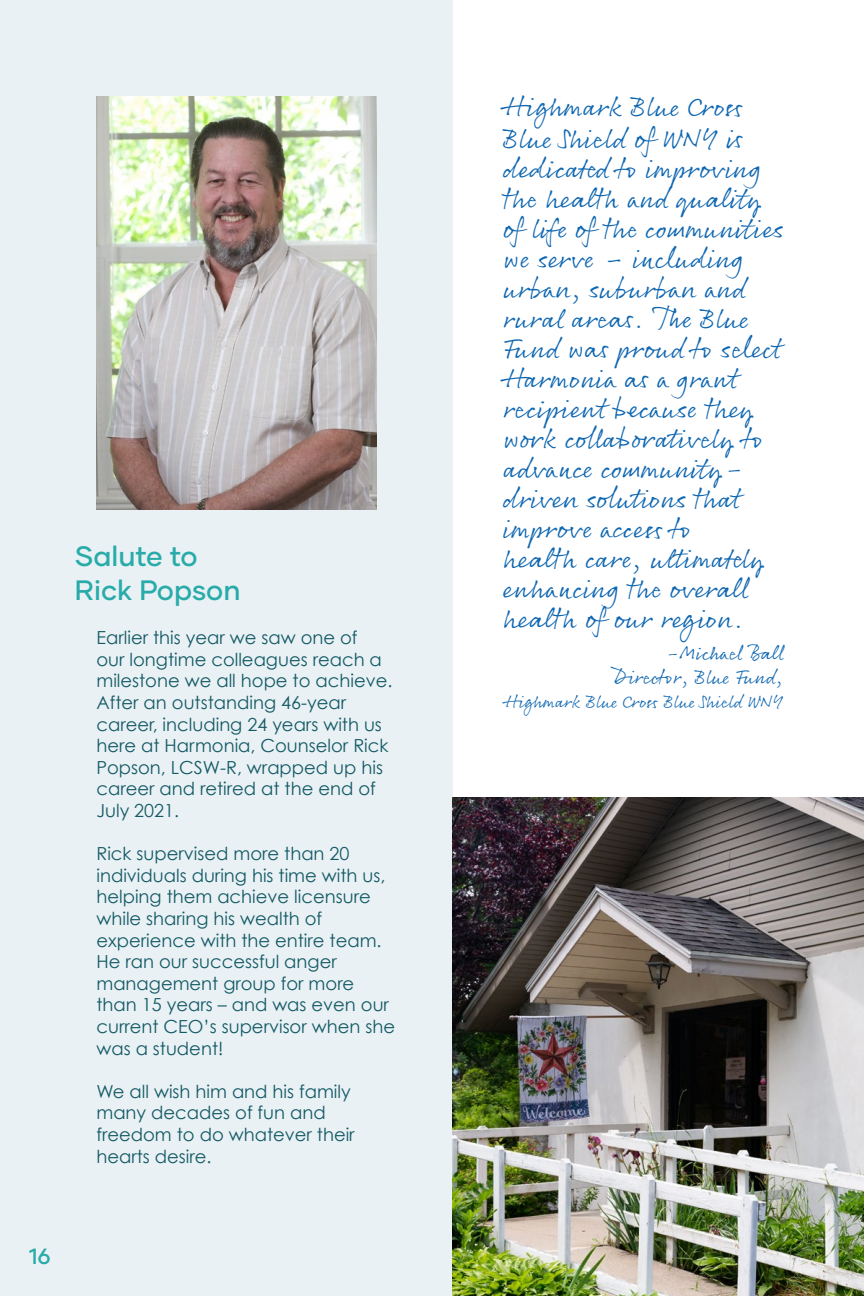
<style>
.page{position:relative;width:864px;height:1296px;background:#fff}
.page>*{position:absolute;margin:0;border:0;box-sizing:border-box;transform-origin:0 0}
.t1{font:28px/30.2px "Rollerscript Smooth";color:#0f67b1}
.t2{font:500 28px "Gilmer";color:#28aba9}
.t3{font:500 22px "Gilmer";color:#28aba9}
.t4{font:20px "Rollerscript Smooth";color:#0f67b1}
.t5{font:18px/21.6px "Century Gothic";color:#135a65}
.t6{font:18px "Rollerscript Smooth";color:#0f67b1}
</style>
<div class="page">
<div style="left:0;top:0;width:452px;height:1296px;background:#eaf1f5"></div>
<img style="left:96px;top:96px;width:281px;height:414px">
<img style="left:452px;top:798px;width:412px;height:498px">
<p class="t2" style="left:75px;top:539px;width:124px">Salute to</p>
<p class="t2" style="left:75px;top:573px;width:167px">Rick Popson</p>
<p class="t5" style="left:96px;top:627px;width:297px">Earlier this year we saw one of<br>our longtime colleagues reach a milestone we all hope to achieve.<br>After an outstanding 46-year career, including 24 years with us here at Harmonia, Counselor Rick<br>Popson, LCSW-R, wrapped up his career and retired at the end of<br>July 2021.</p>
<p class="t5" style="left:96px;top:843px;width:300px">Rick supervised more than 20 individuals during his time with us, helping them achieve licensure while sharing his wealth of experience with the entire team.<br>He ran our successful anger management group for more than 15 years – and was even our current CEO’s supervisor when she was a student!</p>
<p class="t5" style="left:96px;top:1080px;width:260px">We all wish him and his family many decades of fun and freedom to do whatever their hearts desire.</p>
<p class="t3" style="left:29px;top:1242px;width:23px">16</p>
<p class="t1" style="left:503px;top:90px;width:280px">Highmark Blue Cross<br>Blue Shield of WNY is dedicated to improving the health and quality of life of the communities we serve – including urban, suburban and rural areas. The Blue<br>Fund was proud to select<br>Harmonia as a grant recipient because they work collaboratively to advance community&shy;driven solutions that improve access to<br>health care, ultimately enhancing the overall health of our region.</p>
<p class="t4" style="left:665px;top:640px;width:121px">-Michael Ball</p>
<p class="t4" style="left:612px;top:664px;width:173px">Director, Blue Fund,</p>
<p class="t6" style="left:504px;top:690px;width:281px">Highmark Blue Cross Blue Shield WNY</p>
</div>
